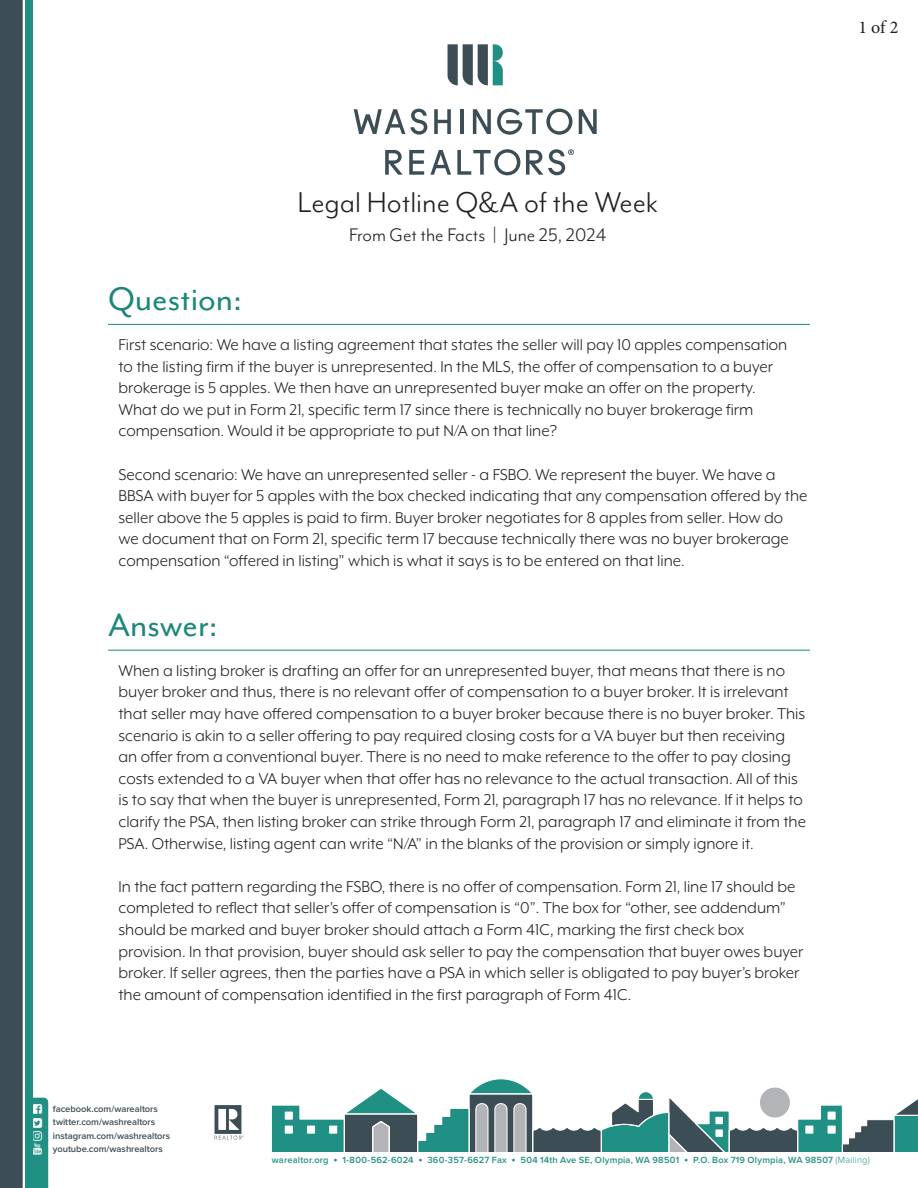
<style>
.page{position:relative;width:918px;height:1188px;background:#fff}
.page>*{position:absolute;margin:0;border:0;box-sizing:border-box;transform-origin:0 0}
.t1{font:37.5px "Mr Eaves Mod OT";color:#1c877a}
.t2{font:33px "Mr Eaves Mod OT";color:#231f20}
.t3{font:21px "Mr Eaves Mod OT";color:#231f20}
.t4{font:18px/21.6px "Mr Eaves XL Mod OT";color:#231f20}
.t5{font:18px "Minion Pro";color:#231f20}
.t6{font:600 9.45px/13.4px "Proxima Nova";letter-spacing:-.005em;color:#3d4d55}
.t7{font:600 9.3px "Proxima Nova";letter-spacing:.025em;color:#219084}
.s1{font-size:11.85px}
.s2{font-weight:300}
</style>
<div class="page">
<svg style="left:409px;top:150px;width:15px;height:25px"></svg>
<svg style="left:430px;top:150px;width:21px;height:25px"></svg>
<svg style="left:457px;top:149px;width:63px;height:26px"></svg>
<svg style="left:385px;top:150px;width:18px;height:25px"></svg>
<svg style="left:434px;top:109px;width:17px;height:25px"></svg>
<svg style="left:473px;top:109px;width:18px;height:25px"></svg>
<svg style="left:497px;top:109px;width:75px;height:26px"></svg>
<svg style="left:579px;top:109px;width:18px;height:25px"></svg>
<hr style="left:460px;top:109px;width:4px;height:25px;background:#3d4d55">
<svg style="left:354px;top:109px;width:73px;height:26px"></svg>
<svg style="left:526px;top:149px;width:48px;height:26px"></svg>
<svg style="left:448px;top:44px;width:55px;height:41px"></svg>
<svg style="left:214px;top:1105px;width:30px;height:35px"></svg>
<svg style="left:271px;top:1078px;width:647px;height:74px"></svg>
<div style="left:759px;top:1086px;width:32px;height:33px;border:1px solid #fff;border-radius:50%"></div>
<hr style="left:108px;top:324px;width:702px;height:1px;background:#1c877a">
<hr style="left:108px;top:650px;width:702px;height:1px;background:#1c877a">
<svg style="left:0;top:0;width:48px;height:1188px"></svg>
<p class="t5" style="left:859px;top:15px;width:41px">1 of 2</p>
<h2 class="t2" style="left:297px;top:184px;width:362px">Legal Hotline Q&amp;A of the Week</h2>
<p class="t3" style="left:349px;top:223px;width:259px">From Get the Facts | June 25, 2024</p>
<h1 class="t1" style="left:108px;top:279px;width:136px">Question:</h1>
<p class="t4" style="left:118px;top:334px;width:670px">First scenario: We have a listing agreement that states the seller will pay 10 apples compensation to the listing firm if the buyer is unrepresented. In the MLS, the offer of compensation to a buyer brokerage is 5 apples. We then have an unrepresented buyer make an offer on the property.<br>What do we put in Form 21, specific term 17 since there is technically no buyer brokerage firm compensation. Would it be appropriate to put N/A on that line?</p>
<p class="t4" style="left:118px;top:463px;width:690px">Second scenario: We have an unrepresented seller - a FSBO. We represent the buyer. We have a BBSA with buyer for 5 apples with the box checked indicating that any compensation offered by the seller above the 5 apples is paid to firm. Buyer broker negotiates for 8 apples from seller. How do we document that on Form 21, specific term 17 because technically there was no buyer brokerage compensation “offered in listing” which is what it says is to be entered on that line.</p>
<h1 class="t1" style="left:108px;top:604px;width:111px">Answer:</h1>
<p class="t4" style="left:118px;top:660px;width:689px">When a listing broker is drafting an offer for an unrepresented buyer, that means that there is no buyer broker and thus, there is no relevant offer of compensation to a buyer broker. It is irrelevant that seller may have offered compensation to a buyer broker because there is no buyer broker. This scenario is akin to a seller offering to pay required closing costs for a VA buyer but then receiving an offer from a conventional buyer. There is no need to make reference to the offer to pay closing costs extended to a VA buyer when that offer has no relevance to the actual transaction. All of this is to say that when the buyer is unrepresented, Form 21, paragraph 17 has no relevance. If it helps to clarify the PSA, then listing broker can strike through Form 21, paragraph 17 and eliminate it from the PSA. Otherwise, listing agent can write “N/A” in the blanks of the provision or simply ignore it.</p>
<p class="t4" style="left:118px;top:876px;width:687px">In the fact pattern regarding the FSBO, there is no offer of compensation. Form 21, line 17 should be completed to reflect that seller’s offer of compensation is “0”. The box for “other, see addendum” should be marked and buyer broker should attach a Form 41C, marking the first check box provision. In that provision, buyer should ask seller to pay the compensation that buyer owes buyer broker. If seller agrees, then the parties have a PSA in which seller is obligated to pay buyer’s broker the amount of compensation identified in the first paragraph of Form 41C.</p>
<p class="t6" style="left:53px;top:1102px;width:119px">facebook.com/warealtors twitter.com/washrealtors instagram.com/washrealtors youtube.com/washrealtors</p>
<p class="t7" style="left:272px;top:1153px;width:600px">warealtor.org <span class="s1">•</span> 1-800-562-6024 <span class="s1">•</span> 360-357-6627 Fax <span class="s1">•</span> 504 14th Ave SE, Olympia, WA 98501 <span class="s1">•</span> P.O. Box 719 Olympia, WA 98507 <span class="s2">(Mailing)</span></p>
</div>
